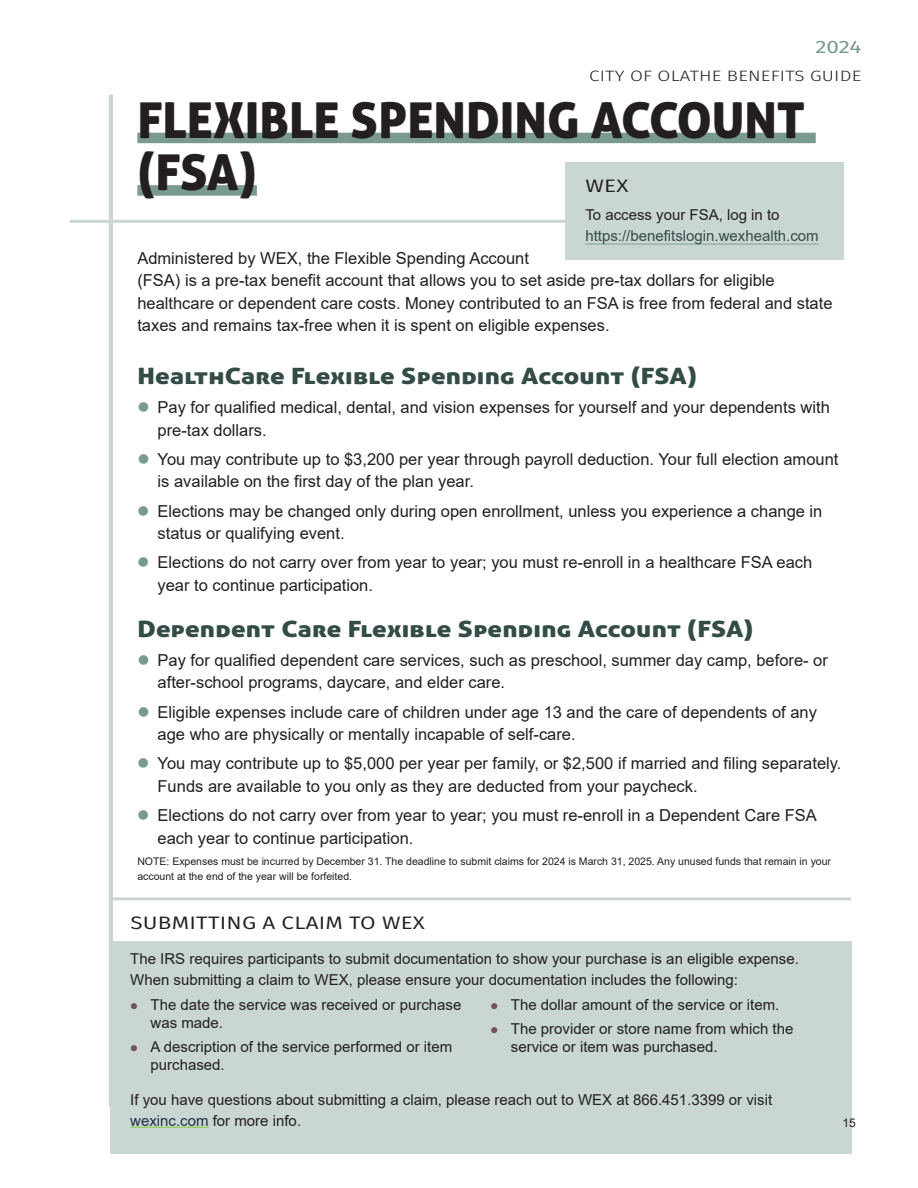
<style>
.page{position:relative;width:918px;height:1188px;background:#fff}
.page>*{position:absolute;margin:0;border:0;box-sizing:border-box;transform-origin:0 0}
.t1{font:49.5px/52.5px "Aller Display";color:#231f20}
.t2{font:22.5px "Aller Display";letter-spacing:.01em;color:#344c47;scale:1.2 1}
.t3{font:18px "Fira Sans";letter-spacing:.01em;color:#231f20;scale:1.25 1}
.t4{font:18px "Fira Sans";color:#799991;scale:1.25 1}
.t5{font:16.5px/22.5px "Arial";color:#231f20}
.t6{font:15px/21px "Arial";color:#231f20}
.t7{font:15px "Arial";color:#344c47}
.t8{font:300 15px "Fira Sans";letter-spacing:.01em;color:#231f20;scale:1.25 1}
.t9{font:12px "Arial";color:#231f20}
.t10{font:10.5px/15px "Arial";color:#231f20}
.s1{color:#1f303f}
</style>
<div class="page">
<div style="left:110px;top:899px;width:741px;height:255px;background:#cad6d4"></div>
<div style="left:110px;top:892px;width:741px;height:49px;background:#fff"></div>
<hr style="left:130px;top:1127px;width:79px;height:1px;background:#95ca50">
<div style="left:137px;top:133px;width:679px;height:10px;background:#799991"></div>
<hr style="left:70px;top:220px;width:509px;height:3px;background:#cad6d4">
<div style="left:137px;top:185px;width:120px;height:11px;background:#799991"></div>
<div style="left:565px;top:162px;width:279px;height:97px;background:#cad6d4"></div>
<hr style="left:585px;top:244px;width:234px;height:1px;background:#7ca684">
<hr style="left:110px;top:897px;width:741px;height:3px;background:#cad6d4">
<hr style="left:110px;top:94px;width:3px;height:1013px;background:#cad6d4">
<hr style="left:109px;top:95px;width:3px;height:1012px;background:#cad6d4">
<p class="t4" style="left:815px;top:33px;width:38px">2024</p>
<p class="t8" style="left:589px;top:65px;width:219px">CITY OF OLATHE BENEFITS GUIDE</p>
<h1 class="t1" style="left:137px;top:93px;width:669px">FLEXIBLE SPENDING ACCOUNT (FSA)</h1>
<p class="t3" style="left:585px;top:173px;width:36px">WEX</p>
<p class="t6" style="left:585px;top:204px;width:196px">To access your FSA, log in to</p>
<p class="t7" style="left:585px;top:225px;width:235px">https://benefitslogin.wexhealth.com</p>
<p class="t5" style="left:137px;top:247px;width:697px">Administered by WEX, the Flexible Spending Account<br>(FSA) is a pre-tax benefit account that allows you to set aside pre-tax dollars for eligible healthcare or dependent care costs. Money contributed to an FSA is free from federal and state taxes and remains tax-free when it is spent on eligible expenses.</p>
<h2 class="t2" style="left:137px;top:362px;width:468px">HealthCare Flexible Spending Account (FSA)</h2>
<p class="t5" style="left:158px;top:396px;width:674px">Pay for qualified medical, dental, and vision expenses for yourself and your dependents with pre-tax dollars.</p>
<p class="t5" style="left:158px;top:448px;width:682px">You may contribute up to $3,200 per year through payroll deduction. Your full election amount is available on the first day of the plan year.</p>
<p class="t5" style="left:158px;top:500px;width:666px">Elections may be changed only during open enrollment, unless you experience a change in status or qualifying event.</p>
<p class="t5" style="left:158px;top:551px;width:656px">Elections do not carry over from year to year; you must re-enroll in a healthcare FSA each year to continue participation.</p>
<h2 class="t2" style="left:137px;top:614px;width:515px">Dependent Care Flexible Spending Account (FSA)</h2>
<p class="t5" style="left:158px;top:649px;width:672px">Pay for qualified dependent care services, such as preschool, summer day camp, before- or after-school programs, daycare, and elder care.</p>
<p class="t5" style="left:158px;top:701px;width:661px">Eligible expenses include care of children under age 13 and the care of dependents of any age who are physically or mentally incapable of self-care.</p>
<p class="t5" style="left:158px;top:752px;width:685px">You may contribute up to $5,000 per year per family, or $2,500 if married and filing separately.<br>Funds are available to you only as they are deducted from your paycheck.</p>
<p class="t5" style="left:158px;top:804px;width:661px">Elections do not carry over from year to year; you must re-enroll in a Dependent Care FSA each year to continue participation.</p>
<p class="t10" style="left:137px;top:854px;width:695px">NOTE: Expenses must be incurred by December 31. The deadline to submit claims for 2024 is March 31, 2025. Any unused funds that remain in your account at the end of the year will be forfeited.</p>
<p class="t3" style="left:130px;top:910px;width:237px">SUBMITTING A CLAIM TO WEX</p>
<p class="t6" style="left:130px;top:948px;width:670px">The IRS requires participants to submit documentation to show your purchase is an eligible expense.<br>When submitting a claim to WEX, please ensure your documentation includes the following:</p>
<p class="t6" style="left:151px;top:995px;width:312px;line-height:18px">The date the service was received or purchase was made.</p>
<p class="t6" style="left:151px;top:1038px;width:303px;line-height:18px">A description of the service performed or item purchased.</p>
<p class="t6" style="left:511px;top:992px;width:284px;line-height:24.8px">The dollar amount of the service or item.<br>The provider or store name from which the</p>
<p class="t6" style="left:511px;top:1036px;width:208px">service or item was purchased.</p>
<p class="t6" style="left:130px;top:1089px;width:643px">If you have questions about submitting a claim, please reach out to WEX at 866.451.3399 or visit <span class="s1">wexinc.com</span> for more info.</p>
<p class="t9" style="left:843px;top:1114px;width:15px">15</p>
</div>
